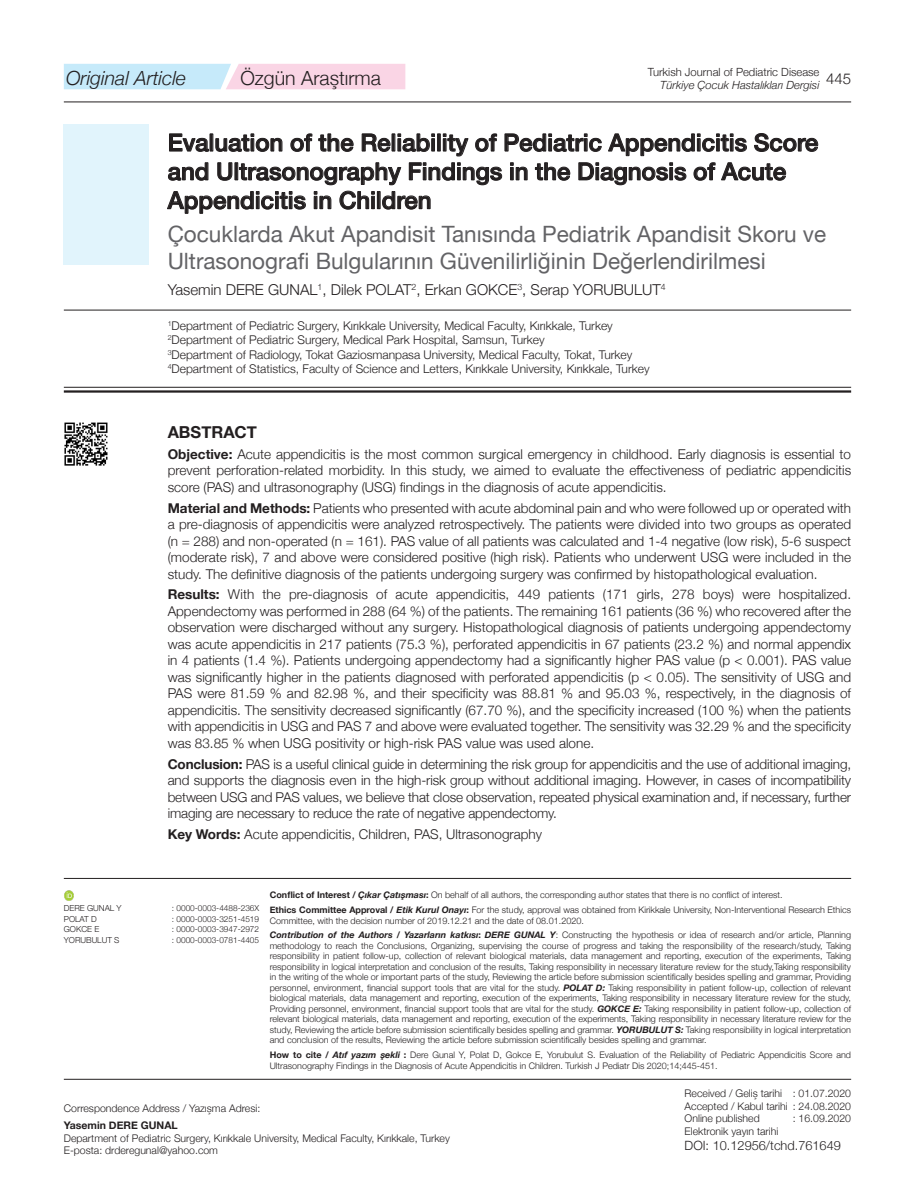
<style>
.page{position:relative;width:915px;height:1191px;background:#fff}
.page>*{position:absolute;margin:0;border:0;box-sizing:border-box;transform-origin:0 0}
.t1{font:500 24px/28.8px "Helvetica Neue";color:#231f20}
.t2{font:22.5px/27px "Helvetica Neue";color:#636366}
.t3{font:italic 300 19.5px "Helvetica Neue";color:#231f20}
.t4{font:300 19.5px "Helvetica Neue";color:#231f20}
.t5{font:700 16.5px "Helvetica Neue";color:#231f20}
.t6{font:300 15px "Helvetica Neue";color:#231f20}
.t7{font:300 13.5px/16.5px "Helvetica Neue";color:#231f20;text-align:justify}
.t8{font:300 12.75px "Helvetica Neue";color:#231f20}
.t9{font:300 12px "Helvetica Neue";color:#231f20}
.t10{font:300 11.25px "Helvetica Neue";color:#231f20}
.t11{font:italic 300 11.25px "Helvetica Neue";color:#231f20}
.t12{font:300 10.5px "Helvetica Neue";color:#231f20}
.t13{font:700 10.5px "Helvetica Neue";color:#231f20}
.t14{font:300 9px/10.5px "Helvetica Neue";color:#231f20}
.t15{font:300 8.25px "Helvetica Neue";color:#231f20}
.s1{font-weight:700}
.s2{font-weight:700;font-style:italic}
</style>
<div class="page">
<hr style="left:64px;top:310px;width:786px;height:1px;background:#231f20">
<hr style="left:64px;top:1079px;width:786px;height:1px;background:#231f20">
<hr style="left:64px;top:390px;width:786px;height:2px;background:#231f20">
<hr style="left:64px;top:387px;width:786px;height:1px;background:#231f20">
<hr style="left:64px;top:102px;width:786px;height:1px;background:#231f20">
<svg style="left:167px;top:133px;width:651px;height:81px"></svg>
<div style="left:64px;top:124px;width:85px;height:140px;background:#e1f4fc"></div>
<svg style="left:64px;top:64px;width:341px;height:25px;background:#e1dfef"></svg>
<img style="left:64px;top:422px;width:44px;height:44px">
<svg style="left:64px;top:890px;width:10px;height:10px"></svg>
<hr style="left:64px;top:878px;width:786px;height:1px;background:#231f20">
<p class="t3" style="left:66px;top:62px;width:121px">Original Article</p>
<p class="t4" style="left:240px;top:62px;width:142px">Özgün Araştırma</p>
<p class="t10" style="left:647px;top:63px;width:173px">Turkish Journal of Pediatric Disease</p>
<p class="t11" style="left:660px;top:76px;width:160px">Türkiye Çocuk Hastalıkları Dergisi</p>
<p class="t6" style="left:825px;top:66px;width:27px">445</p>
<p class="t1" style="left:168px;top:126px;width:652px">Evaluation of the Reliability of Pediatric Appendicitis Score and Ultrasonography Findings in the Diagnosis of Acute<br>Appendicitis in Children</p>
<p class="t2" style="left:168px;top:222px;width:660px">Çocuklarda Akut Apandisit Tanısında Pediatrik Apandisit Skoru ve<br>Ultrasonografi Bulgularının Güvenilirliğinin Değerlendirilmesi</p>
<p class="t6" style="left:168px;top:277px;width:499px">Yasemin DERE GUNAL<sup>1</sup>, Dilek POLAT<sup>2</sup>, Erkan GOKCE<sup>3</sup>, Serap YORUBULUT<sup>4</sup></p>
<p class="t9" style="left:168px;top:316px;width:446px"><sup>1</sup>Department of Pediatric Surgery, Kırıkkale University, Medical Faculty, Kırıkkale, Turkey</p>
<p class="t9" style="left:168px;top:330px;width:378px"><sup>2</sup>Department of Pediatric Surgery, Medical Park Hospital, Samsun, Turkey</p>
<p class="t9" style="left:168px;top:345px;width:466px"><sup>3</sup>Department of Radiology, Tokat Gaziosmanpasa University, Medical Faculty, Tokat, Turkey</p>
<p class="t9" style="left:168px;top:359px;width:483px"><sup>4</sup>Department of Statistics, Faculty of Science and Letters, Kırıkkale University, Kırıkkale, Turkey</p>
<p class="t5" style="left:168px;top:419px;width:91px">ABSTRACT</p>
<p class="t7" style="left:168px;top:445px;width:684px"><span class="s1">Objective:</span> Acute appendicitis is the most common surgical emergency in childhood. Early diagnosis is essential to prevent perforation-related morbidity. In this study, we aimed to evaluate the effectiveness of pediatric appendicitis score (PAS) and ultrasonography (USG) findings in the diagnosis of acute appendicitis.</p>
<p class="t7" style="left:168px;top:498px;width:684px"><span class="s1">Material and Methods:</span> Patients who presented with acute abdominal pain and who were followed up or operated with a pre-diagnosis of appendicitis were analyzed retrospectively. The patients were divided into two groups as operated (n = 288) and non-operated (n = 161). PAS value of all patients was calculated and 1-4 negative (low risk), 5-6 suspect (moderate risk), 7 and above were considered positive (high risk). Patients who underwent USG were included in the study. The definitive diagnosis of the patients undergoing surgery was confirmed by histopathological evaluation.</p>
<p class="t7" style="left:168px;top:585px;width:684px"><span class="s1">Results:</span> With the pre-diagnosis of acute appendicitis, 449 patients (171 girls, 278 boys) were hospitalized.<br>Appendectomy was performed in 288 (64 %) of the patients. The remaining 161 patients (36 %) who recovered after the observation were discharged without any surgery. Histopathological diagnosis of patients undergoing appendectomy was acute appendicitis in 217 patients (75.3 %), perforated appendicitis in 67 patients (23.2 %) and normal appendix in 4 patients (1.4 %). Patients undergoing appendectomy had a significantly higher PAS value (p &lt; 0.001). PAS value was significantly higher in the patients diagnosed with perforated appendicitis (p &lt; 0.05). The sensitivity of USG and PAS were 81.59 % and 82.98 %, and their specificity was 88.81 % and 95.03 %, respectively, in the diagnosis of appendicitis. The sensitivity decreased significantly (67.70 %), and the specificity increased (100 %) when the patients with appendicitis in USG and PAS 7 and above were evaluated together. The sensitivity was 32.29 % and the specificity was 83.85 % when USG positivity or high-risk PAS value was used alone.</p>
<p class="t7" style="left:168px;top:754px;width:684px"><span class="s1">Conclusion:</span> PAS is a useful clinical guide in determining the risk group for appendicitis and the use of additional imaging, and supports the diagnosis even in the high-risk group without additional imaging. However, in cases of incompatibility between USG and PAS values, we believe that close observation, repeated physical examination and, if necessary, further imaging are necessary to reduce the rate of negative appendectomy.</p>
<p class="t7" style="left:168px;top:825px;width:376px"><span class="s1">Key Words:</span> Acute appendicitis, Children, PAS, Ultrasonography</p>
<p class="t15" style="left:64px;top:901px;width:59px">DERE GUNAL Y</p>
<p class="t15" style="left:172px;top:901px;width:89px">: 0000-0003-4488-236X</p>
<p class="t15" style="left:64px;top:912px;width:34px">POLAT D</p>
<p class="t15" style="left:172px;top:912px;width:89px">: 0000-0003-3251-4519</p>
<p class="t15" style="left:64px;top:922px;width:37px">GOKCE E</p>
<p class="t15" style="left:172px;top:922px;width:89px">: 0000-0003-3947-2972</p>
<p class="t15" style="left:64px;top:933px;width:57px">YORUBULUT S</p>
<p class="t15" style="left:172px;top:933px;width:89px">: 0000-0003-0781-4405</p>
<p class="t14" style="left:270px;top:889px;width:514px"><span class="s1">Conflict of Interest /</span> <span class="s2">Çıkar Çatışması</span><span class="s1">:</span> On behalf of all authors, the corresponding author states that there is no conflict of interest.</p>
<p class="t14" style="left:270px;top:904px;width:582px"><span class="s1">Ethics Committee Approval /</span> <span class="s2">Etik Kurul Onayı</span><span class="s1">:</span> For the study, approval was obtained from Kirikkale University, Non-Interventional Research Ethics<br>Committee, with the decision number of 2019.12.21 and the date of 08.01.2020.</p>
<p class="t14" style="left:270px;top:929px;width:582px;text-align:justify"><span class="s2">Contribution of the Authors</span> <span class="s1">/</span> <span class="s2">Yazarların katkısı</span><span class="s1">:</span> <span class="s2">DERE GUNAL Y</span>: Constructing the hypothesis or idea of research and/or article, Planning methodology to reach the Conclusions, Organizing, supervising the course of progress and taking the responsibility of the research/study, Taking responsibility in patient follow-up, collection of relevant biological materials, data management and reporting, execution of the experiments, Taking responsibility in logical interpretation and conclusion of the results, Taking responsibility in necessary literature review for the study,Taking responsibility in the writing of the whole or important parts of the study, Reviewing the article before submission scientifically besides spelling and grammar, Providing personnel, environment, financial support tools that are vital for the study. <span class="s2">POLAT D:</span> Taking responsibility in patient follow-up, collection of relevant biological materials, data management and reporting, execution of the experiments, Taking responsibility in necessary literature review for the study, Providing personnel, environment, financial support tools that are vital for the study. <span class="s2">GOKCE E:</span> Taking responsibility in patient follow-up, collection of relevant biological materials, data management and reporting, execution of the experiments, Taking responsibility in necessary literature review for the study, Reviewing the article before submission scientifically besides spelling and grammar. <span class="s2">YORUBULUT S:</span> Taking responsibility in logical interpretation and conclusion of the results, Reviewing the article before submission scientifically besides spelling and grammar.</p>
<p class="t14" style="left:270px;top:1049px;width:582px"><span class="s1">How to cite /</span> <span class="s2">Atıf yazım şekli</span> <span class="s1">:</span> Dere Gunal Y, Polat D, Gokce E, Yorubulut S. Evaluation of the Reliability of Pediatric Appendicitis Score and<br>Ultrasonography Findings in the Diagnosis of Acute Appendicitis in Children. Turkish J Pediatr Dis 2020;14;445-451.</p>
<p class="t12" style="left:64px;top:1100px;width:198px">Correspondence Address / Yazışma Adresi:</p>
<p class="t13" style="left:64px;top:1117px;width:115px">Yasemin DERE GUNAL</p>
<p class="t12" style="left:64px;top:1129px;width:387px">Department of Pediatric Surgery, Kırıkkale University, Medical Faculty, Kırıkkale, Turkey</p>
<p class="t12" style="left:64px;top:1142px;width:156px">E-posta: drderegunal@yahoo.com</p>
<p class="t12" style="left:684px;top:1084px;width:168px">Received / Geliş tarihi : 01.07.2020</p>
<p class="t12" style="left:684px;top:1097px;width:168px">Accepted / Kabul tarihi : 24.08.2020</p>
<p class="t12" style="left:684px;top:1110px;width:77px">Online published</p>
<p class="t12" style="left:792px;top:1110px;width:60px">: 16.09.2020</p>
<p class="t12" style="left:684px;top:1122px;width:95px">Elektronik yayın tarihi</p>
<p class="t8" style="left:684px;top:1135px;width:158px">DOI: 10.12956/tchd.761649</p>
</div>
